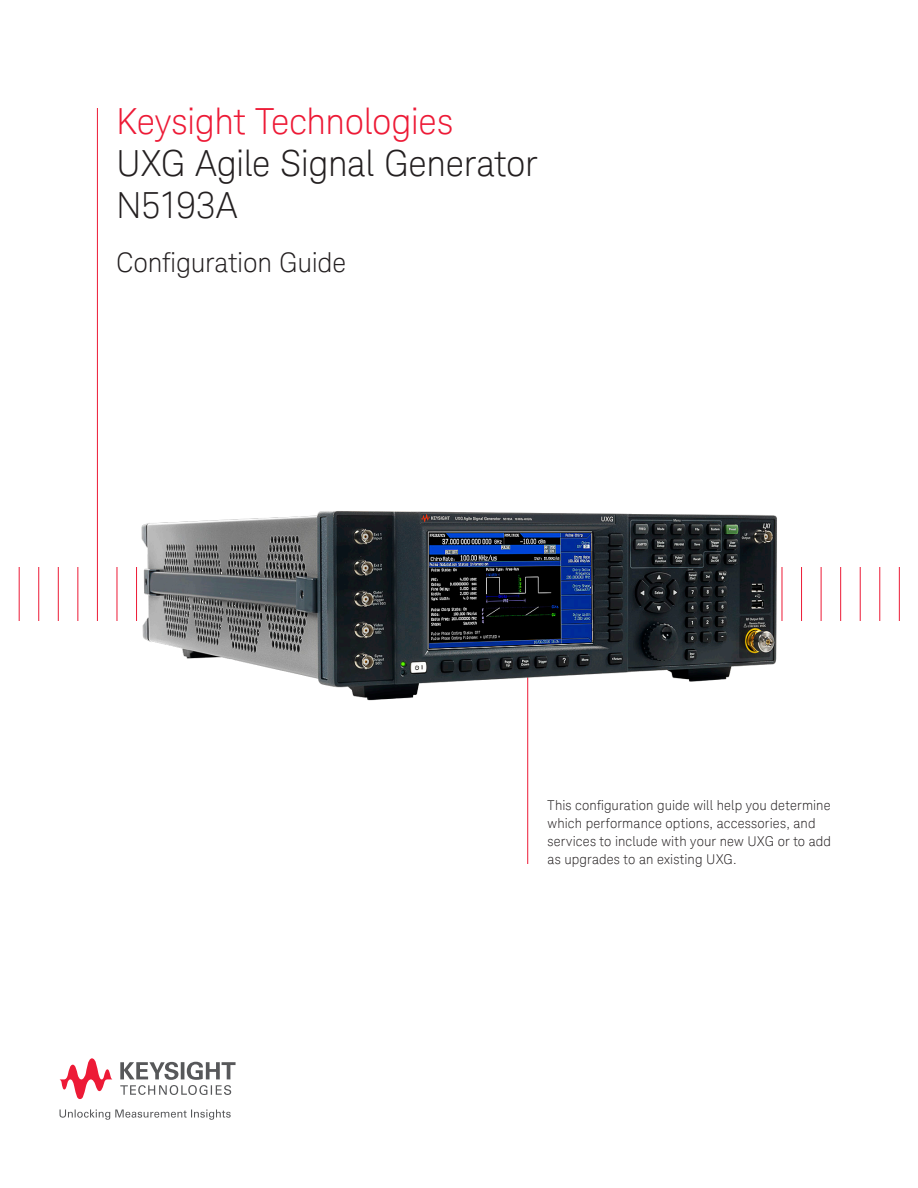
<style>
.page{position:relative;width:918px;height:1188px;background:#fff}
.page>*{position:absolute;margin:0;border:0;box-sizing:border-box;transform-origin:0 0}
.t1{font:300 36px "Keysight Sans";letter-spacing:-.015em;color:#231f20}
.t2{font:300 36px "Keysight Sans";letter-spacing:-.01em;color:#ed1a36}
.t3{font:300 27px "Keysight Sans";letter-spacing:-.01em;color:#231f20}
.K_Body_Text{font:300 13.5px/18px "Keysight Sans";letter-spacing:.01em;color:#231f20}
</style>
<div class="page">
<svg style="left:60px;top:1109px;width:171px;height:11px"></svg>
<svg style="left:120px;top:1062px;width:116px;height:33px"></svg>
<svg style="left:60px;top:1058px;width:53px;height:41px"></svg>
<hr style="left:19px;top:567px;width:1px;height:54px;background:#ed1a36">
<hr style="left:38px;top:567px;width:1px;height:54px;background:#ed1a36">
<hr style="left:58px;top:567px;width:1px;height:54px;background:#ed1a36">
<hr style="left:77px;top:567px;width:1px;height:54px;background:#ed1a36">
<hr style="left:97px;top:108px;width:1px;height:513px;background:#ed1a36">
<hr style="left:117px;top:567px;width:1px;height:54px;background:#ed1a36">
<hr style="left:527px;top:567px;width:1px;height:297px;background:#ed1a36">
<hr style="left:801px;top:567px;width:1px;height:54px;background:#ed1a36">
<hr style="left:821px;top:567px;width:1px;height:54px;background:#ed1a36">
<hr style="left:840px;top:567px;width:1px;height:54px;background:#ed1a36">
<hr style="left:860px;top:567px;width:1px;height:54px;background:#ed1a36">
<hr style="left:879px;top:567px;width:1px;height:54px;background:#ed1a36">
<hr style="left:899px;top:567px;width:1px;height:54px;background:#ed1a36">
<img style="left:136px;top:511px;width:647px;height:197px">
<p class="t2" style="left:116px;top:101px;width:339px">Keysight Technologies</p>
<p class="t1" style="left:116px;top:143px;width:423px">UXG Agile Signal Generator</p>
<p class="t1" style="left:116px;top:185px;width:123px">N5193A</p>
<p class="t3" style="left:116px;top:246px;width:232px">Configuration Guide</p>
<p class="K_Body_Text" style="left:548px;top:796px;width:285px">This configuration guide will help you determine which performance options, accessories, and services to include with your new UXG or to add as upgrades to an existing UXG.</p>
</div>
